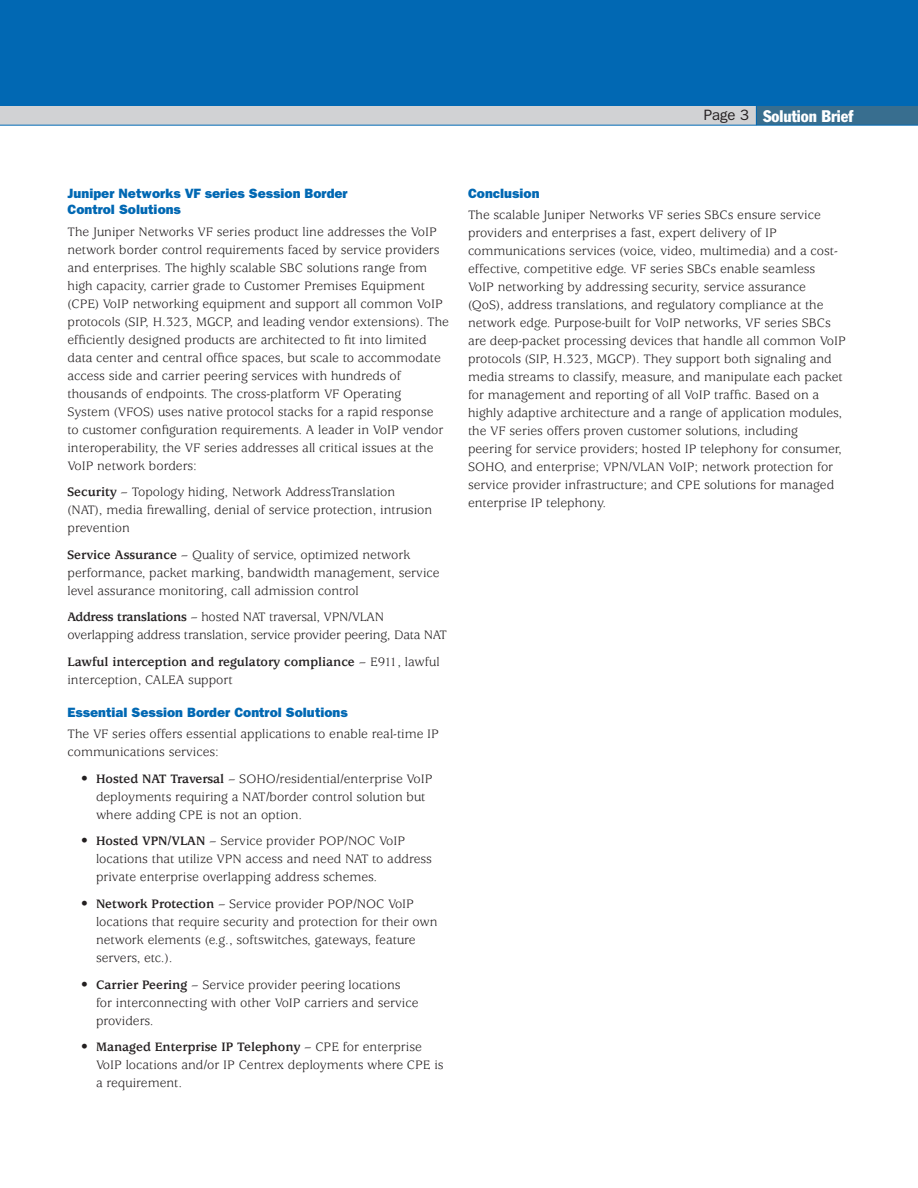
<style>
.page{position:relative;width:918px;height:1188px;background:#fff}
.page>*{position:absolute;margin:0;border:0;box-sizing:border-box;transform-origin:0 0}
.t1{font:condensed 16.5px "Franklin Gothic";color:#fff}
.t2{font:15px "Franklin Gothic";color:#231f20}
.BodyText{font:13.5px/18px "Usherwood";color:#231f20}
.Bullets{font:13.5px/18px "Usherwood";color:#231f20}
.Heads{font:800 13.5px/16.5px "Franklin Gothic";color:#0168b3}
.BodyText-2{font:700 13.5px/18px "Usherwood";color:#231f20}
.s1{font-weight:700}
.s2{font-weight:400}
</style>
<div class="page">
<div style="left:0;top:96px;width:918px;height:29px;background:#d1d2d4"></div>
<div style="left:756px;top:105px;width:162px;height:20px;background:#386e8f"></div>
<svg style="left:756px;top:105px;width:1px;height:20px"></svg>
<div style="left:0;top:0;width:918px;height:105px;background:#0168b3"></div>
<hr style="left:0;top:125px;width:918px;height:1px;background:#0168b3">
<p class="t2" style="left:704px;top:106px;width:33px">Page</p>
<p class="t1" style="left:763px;top:106px;width:92px">Solution Brief</p>
<p class="Heads" style="left:68px;top:185px;width:282px">Juniper Networks VF series Session Border<br>Control Solutions</p>
<p class="BodyText" style="left:68px;top:223px;width:383px">The Juniper Networks VF series product line addresses the VoIP network border control requirements faced by service providers and enterprises. The highly scalable SBC solutions range from high capacity, carrier grade to Customer Premises Equipment (CPE) VoIP networking equipment and support all common VoIP protocols (SIP, H.323, MGCP, and leading vendor extensions). The efficiently designed products are architected to fit into limited data center and central office spaces, but scale to accommodate access side and carrier peering services with hundreds of thousands of endpoints. The cross-platform VF Operating<br>System (VFOS) uses native protocol stacks for a rapid response<br>to customer configuration requirements. A leader in VoIP vendor interoperability, the VF series addresses all critical issues at the VoIP network borders:</p>
<p class="BodyText" style="left:68px;top:483px;width:366px"><span class="s1">Security</span> – Topology hiding, Network AddressTranslation (NAT), media firewalling, denial of service protection, intrusion prevention</p>
<p class="BodyText" style="left:68px;top:546px;width:374px"><span class="s1">Service Assurance</span> – Quality of service, optimized network performance, packet marking, bandwidth management, service level assurance monitoring, call admission control</p>
<p class="BodyText" style="left:68px;top:609px;width:381px"><span class="s1">Address translations</span> – hosted NAT traversal, VPN/VLAN overlapping address translation, service provider peering, Data NAT</p>
<p class="BodyText-2" style="left:68px;top:653px;width:374px">Lawful interception and regulatory compliance <span class="s2">– E911, lawful interception, CALEA support</span></p>
<p class="Heads" style="left:68px;top:704px;width:282px">Essential Session Border Control Solutions</p>
<p class="BodyText" style="left:68px;top:725px;width:373px">The VF series offers essential applications to enable real-time IP communications services:</p>
<p class="Bullets" style="left:96px;top:770px;width:338px;text-indent:-15px">• <span class="s1">Hosted NAT Traversal</span> – SOHO/residential/enterprise VoIP deployments requiring a NAT/border control solution but where adding CPE is not an option.</p>
<p class="Bullets" style="left:96px;top:833px;width:338px;text-indent:-15px">• <span class="s1">Hosted VPN/VLAN</span> – Service provider POP/NOC VoIP locations that utilize VPN access and need NAT to address private enterprise overlapping address schemes.</p>
<p class="Bullets" style="left:96px;top:895px;width:343px;text-indent:-15px">• <span class="s1">Network Protection</span> – Service provider POP/NOC VoIP locations that require security and protection for their own network elements (e.g., softswitches, gateways, feature servers, etc.).</p>
<p class="Bullets" style="left:96px;top:976px;width:324px;text-indent:-15px">• <span class="s1">Carrier Peering</span> – Service provider peering locations for interconnecting with other VoIP carriers and service providers.</p>
<p class="Bullets" style="left:96px;top:1039px;width:349px;text-indent:-15px">• <span class="s1">Managed Enterprise IP Telephony</span> – CPE for enterprise<br>VoIP locations and/or IP Centrex deployments where CPE is a requirement.</p>
<p class="Heads" style="left:468px;top:185px;width:73px">Conclusion</p>
<p class="BodyText" style="left:468px;top:206px;width:379px">The scalable Juniper Networks VF series SBCs ensure service providers and enterprises a fast, expert delivery of IP communications services (voice, video, multimedia) and a cost&shy;effective, competitive edge. VF series SBCs enable seamless<br>VoIP networking by addressing security, service assurance<br>(QoS), address translations, and regulatory compliance at the network edge. Purpose-built for VoIP networks, VF series SBCs are deep-packet processing devices that handle all common VoIP protocols (SIP, H.323, MGCP). They support both signaling and media streams to classify, measure, and manipulate each packet for management and reporting of all VoIP traffic. Based on a highly adaptive architecture and a range of application modules, the VF series offers proven customer solutions, including<br>peering for service providers; hosted IP telephony for consumer, SOHO, and enterprise; VPN/VLAN VoIP; network protection for service provider infrastructure; and CPE solutions for managed enterprise IP telephony.</p>
</div>
